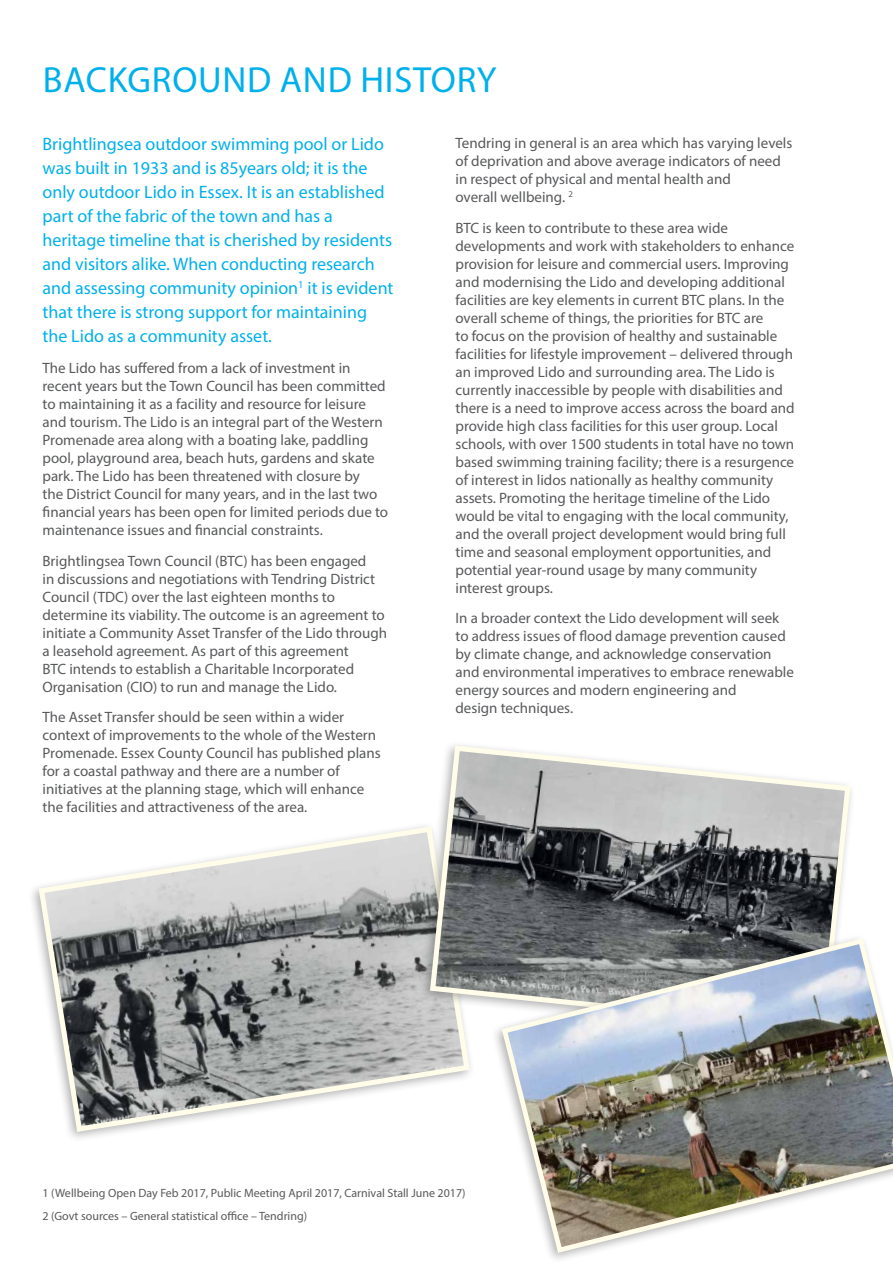
<style>
.page{position:relative;width:893px;height:1263px;background:#fff}
.page>*{position:absolute;margin:0;border:0;box-sizing:border-box;transform-origin:0 0}
.t1{font:36.45px "Myriad Pro";letter-spacing:.02em;color:#00b0ea}
.t2{font:18px/24px "Myriad Pro";color:#00b0ea}
.t3{font:15px/18px "Myriad Pro";color:#58595b}
.t4{font:12px/23px "Myriad Pro";color:#58595b}
</style>
<div class="page">
<svg style="left:36px;top:827px;width:435px;height:308px"></svg>
<div style="left:418px;top:740px;width:438px;height:303px;background:#000;opacity:.3"></div>
<svg style="left:427px;top:743px;width:426px;height:291px"></svg>
<div style="left:490px;top:933px;width:403px;height:330px;background:#000;opacity:.3"></div>
<img style="left:499px;top:935px;width:394px;height:321px">
<h1 class="t1" style="left:43px;top:57px;width:455px">BACKGROUND AND HISTORY</h1>
<p class="t2" style="left:43px;top:132px;width:352px">Brightlingsea outdoor swimming pool or Lido was built in 1933 and is 85years old; it is the only outdoor Lido in Essex. It is an established part of the fabric of the town and has a heritage timeline that is cherished by residents and visitors alike. When conducting research and assessing community opinion<sup>1</sup> it is evident that there is strong support for maintaining the Lido as a community asset.</p>
<p class="t3" style="left:43px;top:359px;width:347px">The Lido has suffered from a lack of investment in recent years but the Town Council has been committed to maintaining it as a facility and resource for leisure and tourism. The Lido is an integral part of the Western Promenade area along with a boating lake, paddling pool, playground area, beach huts, gardens and skate park. The Lido has been threatened with closure by<br>the District Council for many years, and in the last two financial years has been open for limited periods due to maintenance issues and financial constraints.</p>
<p class="t3" style="left:43px;top:551px;width:346px">Brightlingsea Town Council (BTC) has been engaged<br>in discussions and negotiations with Tendring District Council (TDC) over the last eighteen months to determine its viability. The outcome is an agreement to initiate a Community Asset Transfer of the Lido through a leasehold agreement. As part of this agreement<br>BTC intends to establish a Charitable Incorporated Organisation (CIO) to run and manage the Lido.</p>
<p class="t3" style="left:43px;top:708px;width:340px">The Asset Transfer should be seen within a wider context of improvements to the whole of the Western Promenade. Essex County Council has published plans for a coastal pathway and there are a number of initiatives at the planning stage, which will enhance the facilities and attractiveness of the area.</p>
<p class="t3" style="left:455px;top:133px;width:338px">Tendring in general is an area which has varying levels of deprivation and above average indicators of need in respect of physical and mental health and<br>overall wellbeing. <sup>2</sup></p>
<p class="t3" style="left:455px;top:218px;width:341px">BTC is keen to contribute to these area wide developments and work with stakeholders to enhance provision for leisure and commercial users. Improving and modernising the Lido and developing additional facilities are key elements in current BTC plans. In the overall scheme of things, the priorities for BTC are<br>to focus on the provision of healthy and sustainable facilities for lifestyle improvement – delivered through an improved Lido and surrounding area. The Lido is currently inaccessible by people with disabilities and there is a need to improve access across the board and provide high class facilities for this user group. Local schools, with over 1500 students in total have no town based swimming training facility; there is a resurgence of interest in lidos nationally as healthy community assets. Promoting the heritage timeline of the Lido would be vital to engaging with the local community, and the overall project development would bring full time and seasonal employment opportunities, and potential year-round usage by many community interest groups.</p>
<p class="t3" style="left:455px;top:609px;width:340px">In a broader context the Lido development will seek to address issues of flood damage prevention caused by climate change, and acknowledge conservation and environmental imperatives to embrace renewable energy sources and modern engineering and<br>design techniques.</p>
<p class="t4" style="left:43px;top:1181px;width:425px">1 (Wellbeing Open Day Feb 2017, Public Meeting April 2017, Carnival Stall June 2017)<br>2 (Govt sources – General statistical office – Tendring)</p>
</div>
